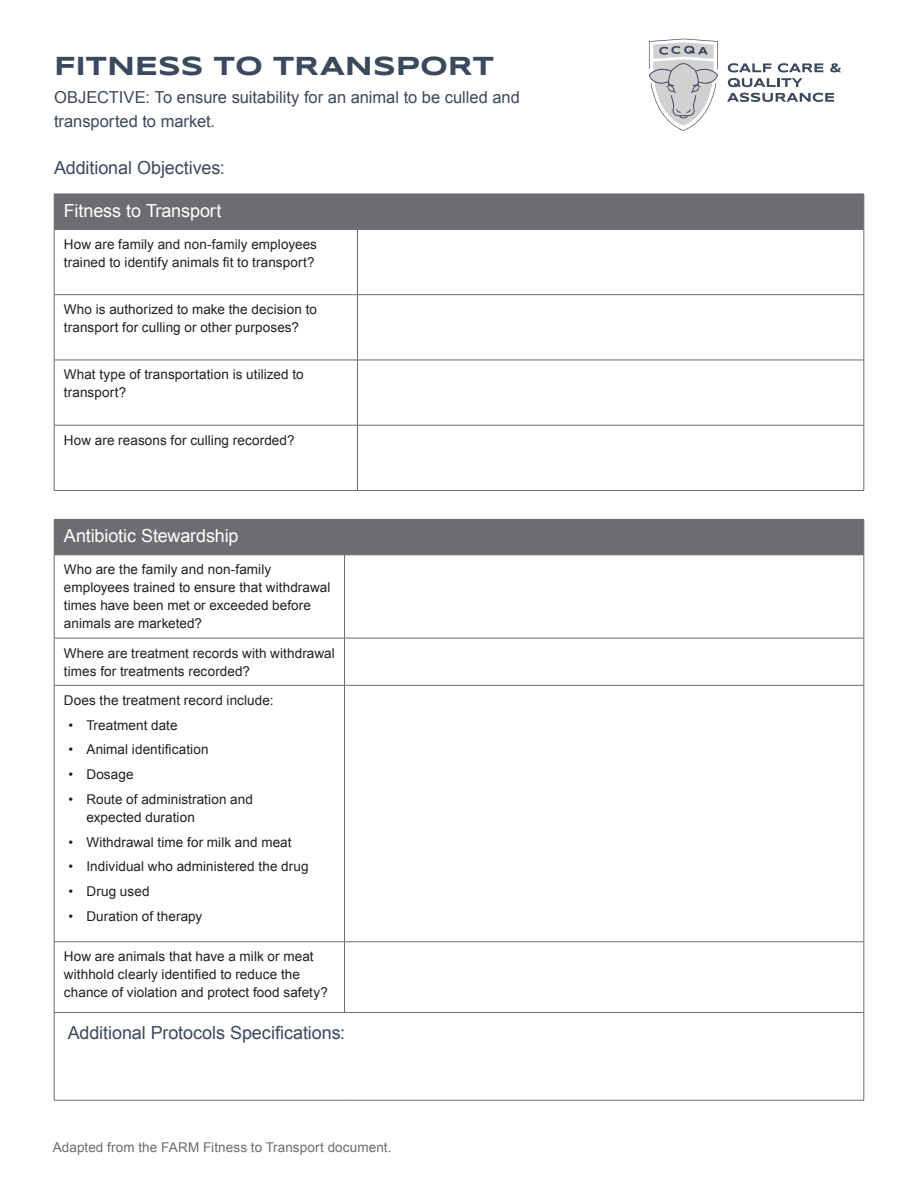
<style>
.page{position:relative;width:918px;height:1188px;background:#fff}
.page>*{position:absolute;margin:0;border:0;box-sizing:border-box;transform-origin:0 0}
.Section_Titles{font:700 27px "Syncopate";color:#3b495d}
.Heading_4_-_Intro{font:18px "Arial";letter-spacing:-.005em;color:#3b495d}
.Heading_4_-_Intro-2{font:18px "Arial";letter-spacing:-.005em;color:#fff}
.Intro_paragraph{font:16.5px/24px "Arial";letter-spacing:-.005em;color:#3b495d}
.t1{font:13.5px/18px "Arial";letter-spacing:.005em;color:#231f20}
.Image_or_chart_bylin{font:13.5px "Arial";letter-spacing:.005em;color:#6c6d70}
</style>
<div class="page">
<div style="left:55px;top:195px;width:809px;height:34px;background:#6c6d70"></div>
<hr style="left:54px;top:194px;width:303px;height:1px;background:#6c6d70">
<hr style="left:54px;top:194px;width:1px;height:35px;background:#6c6d70">
<hr style="left:54px;top:229px;width:303px;height:1px;background:#6c6d70">
<hr style="left:54px;top:230px;width:1px;height:64px;background:#6c6d70">
<hr style="left:54px;top:294px;width:303px;height:1px;background:#6c6d70">
<hr style="left:54px;top:295px;width:1px;height:65px;background:#6c6d70">
<hr style="left:54px;top:360px;width:303px;height:1px;background:#6c6d70">
<hr style="left:54px;top:360px;width:1px;height:65px;background:#6c6d70">
<hr style="left:54px;top:425px;width:303px;height:1px;background:#6c6d70">
<hr style="left:54px;top:425px;width:1px;height:65px;background:#6c6d70">
<hr style="left:54px;top:490px;width:303px;height:1px;background:#6c6d70">
<hr style="left:357px;top:194px;width:507px;height:1px;background:#6c6d70">
<hr style="left:357px;top:194px;width:1px;height:35px;background:#6c6d70">
<hr style="left:864px;top:194px;width:1px;height:35px;background:#6c6d70">
<hr style="left:357px;top:229px;width:507px;height:1px;background:#6c6d70">
<hr style="left:357px;top:230px;width:1px;height:64px;background:#6c6d70">
<hr style="left:864px;top:230px;width:1px;height:64px;background:#6c6d70">
<hr style="left:357px;top:294px;width:507px;height:1px;background:#6c6d70">
<hr style="left:357px;top:295px;width:1px;height:65px;background:#6c6d70">
<hr style="left:864px;top:295px;width:1px;height:65px;background:#6c6d70">
<hr style="left:357px;top:360px;width:507px;height:1px;background:#6c6d70">
<hr style="left:357px;top:360px;width:1px;height:65px;background:#6c6d70">
<hr style="left:864px;top:360px;width:1px;height:65px;background:#6c6d70">
<hr style="left:357px;top:425px;width:507px;height:1px;background:#6c6d70">
<hr style="left:357px;top:425px;width:1px;height:65px;background:#6c6d70">
<hr style="left:864px;top:425px;width:1px;height:65px;background:#6c6d70">
<hr style="left:357px;top:490px;width:507px;height:1px;background:#6c6d70">
<div style="left:55px;top:520px;width:809px;height:35px;background:#6c6d70"></div>
<hr style="left:54px;top:519px;width:291px;height:1px;background:#6c6d70">
<hr style="left:54px;top:520px;width:1px;height:35px;background:#6c6d70">
<hr style="left:54px;top:555px;width:291px;height:1px;background:#6c6d70">
<hr style="left:54px;top:555px;width:1px;height:83px;background:#6c6d70">
<hr style="left:54px;top:638px;width:291px;height:1px;background:#6c6d70">
<hr style="left:54px;top:638px;width:1px;height:47px;background:#6c6d70">
<hr style="left:54px;top:685px;width:291px;height:1px;background:#6c6d70">
<hr style="left:54px;top:686px;width:1px;height:256px;background:#6c6d70">
<hr style="left:54px;top:942px;width:291px;height:1px;background:#6c6d70">
<hr style="left:54px;top:942px;width:1px;height:70px;background:#6c6d70">
<hr style="left:54px;top:1012px;width:291px;height:1px;background:#6c6d70">
<hr style="left:54px;top:1013px;width:1px;height:87px;background:#6c6d70">
<hr style="left:54px;top:1100px;width:291px;height:1px;background:#6c6d70">
<hr style="left:345px;top:1100px;width:519px;height:1px;background:#6c6d70">
<hr style="left:345px;top:519px;width:519px;height:1px;background:#6c6d70">
<hr style="left:344px;top:520px;width:1px;height:35px;background:#6c6d70">
<hr style="left:864px;top:520px;width:1px;height:35px;background:#6c6d70">
<hr style="left:345px;top:555px;width:519px;height:1px;background:#6c6d70">
<hr style="left:344px;top:555px;width:1px;height:83px;background:#6c6d70">
<hr style="left:864px;top:555px;width:1px;height:83px;background:#6c6d70">
<hr style="left:345px;top:638px;width:519px;height:1px;background:#6c6d70">
<hr style="left:344px;top:638px;width:1px;height:47px;background:#6c6d70">
<hr style="left:864px;top:638px;width:1px;height:47px;background:#6c6d70">
<hr style="left:345px;top:685px;width:519px;height:1px;background:#6c6d70">
<hr style="left:344px;top:686px;width:1px;height:256px;background:#6c6d70">
<hr style="left:864px;top:686px;width:1px;height:256px;background:#6c6d70">
<hr style="left:345px;top:942px;width:519px;height:1px;background:#6c6d70">
<hr style="left:344px;top:942px;width:1px;height:70px;background:#6c6d70">
<hr style="left:864px;top:942px;width:1px;height:70px;background:#6c6d70">
<hr style="left:345px;top:1012px;width:519px;height:1px;background:#6c6d70">
<hr style="left:864px;top:1013px;width:1px;height:87px;background:#6c6d70">
<svg style="left:728px;top:63px;width:43px;height:9px"></svg>
<svg style="left:778px;top:63px;width:45px;height:9px"></svg>
<svg style="left:830px;top:63px;width:11px;height:9px"></svg>
<svg style="left:728px;top:78px;width:75px;height:9px"></svg>
<svg style="left:727px;top:93px;width:107px;height:9px"></svg>
<svg style="left:649px;top:39px;width:69px;height:92px"></svg>
<p class="Section_Titles" style="left:54px;top:49px;width:441px">FITNESS TO TRANSPORT</p>
<p class="Intro_paragraph" style="left:54px;top:85px;width:467px">OBJECTIVE: To ensure suitability for an animal to be culled and transported to market.</p>
<p class="Heading_4_-_Intro" style="left:54px;top:156px;width:173px">Additional Objectives:</p>
<p class="Heading_4_-_Intro-2" style="left:64px;top:199px;width:159px">Fitness to Transport</p>
<p class="t1" style="left:64px;top:235px;width:255px">How are family and non-family employees trained to identify animals fit to transport?</p>
<p class="t1" style="left:64px;top:301px;width:255px">Who is authorized to make the decision to transport for culling or other purposes?</p>
<p class="t1" style="left:64px;top:366px;width:241px">What type of transportation is utilized to transport?</p>
<p class="t1" style="left:64px;top:431px;width:232px">How are reasons for culling recorded?</p>
<p class="Heading_4_-_Intro-2" style="left:64px;top:524px;width:176px">Antibiotic Stewardship</p>
<p class="t1" style="left:64px;top:561px;width:268px">Who are the family and non-family employees trained to ensure that withdrawal times have been met or exceeded before animals are marketed?</p>
<p class="t1" style="left:64px;top:644px;width:272px">Where are treatment records with withdrawal times for treatments recorded?</p>
<p class="t1" style="left:64px;top:691px;width:211px">Does the treatment record include:</p>
<p class="t1" style="left:68px;top:716px;width:111px">• Treatment date</p>
<p class="t1" style="left:68px;top:741px;width:142px">• Animal identification</p>
<p class="t1" style="left:68px;top:766px;width:67px">• Dosage</p>
<p class="t1" style="left:86px;top:790px;width:168px;text-indent:-18px">• Route of administration and expected duration</p>
<p class="t1" style="left:68px;top:833px;width:225px">• Withdrawal time for milk and meat</p>
<p class="t1" style="left:68px;top:858px;width:242px">• Individual who administered the drug</p>
<p class="t1" style="left:68px;top:883px;width:83px">• Drug used</p>
<p class="t1" style="left:68px;top:907px;width:135px">• Duration of therapy</p>
<p class="t1" style="left:64px;top:948px;width:265px">How are animals that have a milk or meat withhold clearly identified to reduce the chance of violation and protect food safety?</p>
<p class="Heading_4_-_Intro" style="left:68px;top:1021px;width:279px">Additional Protocols Specifications:</p>
<p class="Image_or_chart_bylin" style="left:53px;top:1139px;width:340px">Adapted from the FARM Fitness to Transport document.</p>
</div>
